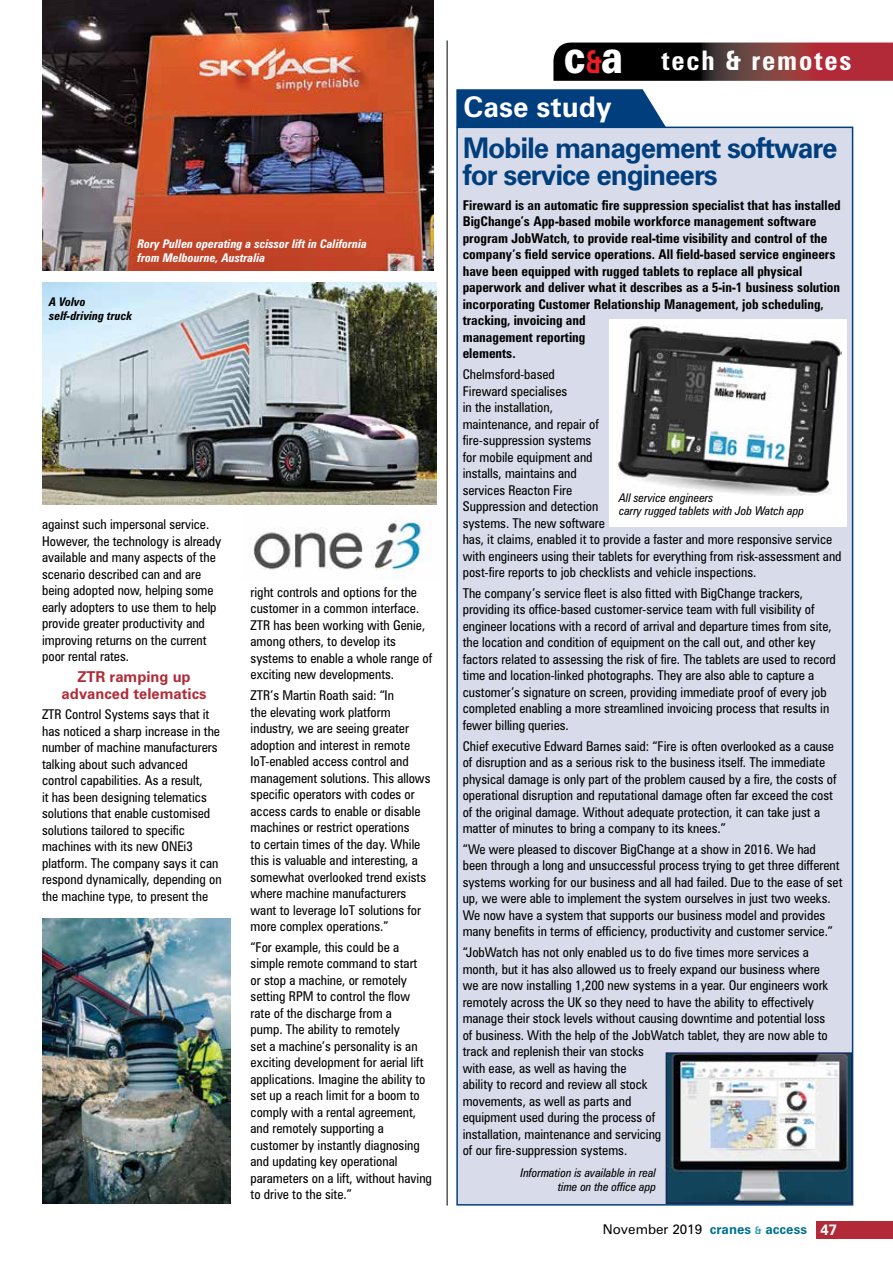
<style>
.page{position:relative;width:893px;height:1263px;background:#fff}
.page>*{position:absolute;margin:0;border:0;box-sizing:border-box;transform-origin:0 0}
.t1{font:700 28.5px/27px "Zurich BT";letter-spacing:-.04em;color:#003e7e}
.t2{font:700 28.5px "Zurich BT";color:#fff}
.t3{font:700 condensed 27px "Zurich BT";letter-spacing:.07em;color:#fff}
.t4{font:700 15px/16.5px "Zurich BT";color:#b22a37;text-align:center}
.t5{font:condensed 13.5px/16.5px "Zurich BT";color:#000}
.t6{font:700 condensed 13.5px/16.5px "Zurich BT";color:#000}
.t7{font:13.5px "Zurich BT";color:#000}
.t8{font:italic condensed 12px/13.5px "Zurich BT";color:#000}
.t9{font:italic 700 condensed 12px/13.5px "Zurich BT";color:#fff}
.t10{font:italic 700 condensed 12px/13.5px "Zurich BT";color:#000}
.s1{font-weight:900;font-stretch:normal;font-size:45.9px}
.s2{font-stretch:normal;font-size:31.65px;color:#ed1d24}
.s3{font-weight:700;color:#00728f}
.s4{font-weight:700;font-size:10.5px;color:#3c9db6}
.s5{font-weight:700;font-size:15px;color:#fff}
</style>
<div class="page">
<svg style="left:553px;top:43px;width:340px;height:38px;background:#512023"></svg>
<div style="left:816px;top:1222px;width:77px;height:17px;background:#b22a37"></div>
<img style="left:42px;top:0;width:392px;height:270px">
<img style="left:42px;top:282px;width:395px;height:222px">
<img style="left:252px;top:519px;width:178px;height:60px">
<hr style="left:447px;top:41px;width:1px;height:1164px;background:#000">
<img style="left:43px;top:918px;width:188px;height:286px">
<div style="left:456px;top:127px;width:397px;height:1078px;background:#d8dcea;border:2px solid #003e7e"></div>
<svg style="left:456px;top:89px;width:211px;height:39px;background:#114a86"></svg>
<div style="left:610px;top:320px;width:237px;height:206px;background:#fff"></div>
<img style="left:616px;top:325px;width:225px;height:171px">
<img style="left:669px;top:1055px;width:180px;height:146px">
<div style="left:666px;top:1052px;width:186px;height:152px;border:2px solid #1a2857"></div>
<p class="t9" style="left:138px;top:237px;width:231px">Rory Pullen operating a scissor lift in California from Melbourne, Australia</p>
<p class="t10" style="left:49px;top:295px;width:85px">A Volvo self-driving truck</p>
<p class="t5" style="left:42px;top:516px;width:181px">against such impersonal service.<br>However, the technology is already available and many aspects of the scenario described can and are being adopted now, helping some early adopters to use them to help provide greater productivity and improving returns on the current poor rental rates.</p>
<p class="t4" style="left:62px;top:668px;width:146px">ZTR ramping up advanced telematics</p>
<p class="t5" style="left:42px;top:706px;width:181px">ZTR Control Systems says that it has noticed a sharp increase in the number of machine manufacturers talking about such advanced control capabilities. As a result,<br>it has been designing telematics solutions that enable customised solutions tailored to specific machines with its new ONEi3 platform. The company says it can respond dynamically, depending on the machine type, to present the</p>
<p class="t5" style="left:251px;top:584px;width:183px">right controls and options for the customer in a common interface.<br>ZTR has been working with Genie, among others, to develop its systems to enable a whole range of exciting new developments.</p>
<p class="t5" style="left:251px;top:687px;width:181px">ZTR’s Martin Roath said: “In<br>the elevating work platform industry, we are seeing greater adoption and interest in remote<br>IoT-enabled access control and management solutions. This allows specific operators with codes or access cards to enable or disable machines or restrict operations<br>to certain times of the day. While this is valuable and interesting, a somewhat overlooked trend exists where machine manufacturers want to leverage IoT solutions for more complex operations.”</p>
<p class="t5" style="left:251px;top:939px;width:183px">“For example, this could be a simple remote command to start<br>or stop a machine, or remotely setting RPM to control the flow rate of the discharge from a<br>pump. The ability to remotely<br>set a machine’s personality is an exciting development for aerial lift applications. Imagine the ability to set up a reach limit for a boom to comply with a rental agreement, and remotely supporting a customer by instantly diagnosing and updating key operational parameters on a lift, without having to drive to the site.”</p>
<h2 class="t3" style="left:564px;top:44px;width:289px"><span class="s1">c</span><span class="s2">&amp;</span><span class="s1">a</span> tech &amp; remotes</h2>
<h1 class="t2" style="left:463px;top:89px;width:150px">Case study</h1>
<h1 class="t1" style="left:463px;top:134px;width:377px">Mobile management software for service engineers</h1>
<p class="t6" style="left:463px;top:197px;width:380px">Fireward is an automatic fire suppression specialist that has installed BigChange’s App-based mobile workforce management software program JobWatch, to provide real-time visibility and control of the company’s field service operations. All field-based service engineers have been equipped with rugged tablets to replace all physical paperwork and deliver what it describes as a 5-in-1 business solution incorporating Customer Relationship Management, job scheduling, tracking, invoicing and<br>management reporting<br>elements.</p>
<p class="t5" style="left:463px;top:366px;width:380px">Chelmsford-based<br>Fireward specialises<br>in the installation,<br>maintenance, and repair of<br>fire-suppression systems<br>for mobile equipment and<br>installs, maintains and<br>services Reacton Fire<br>Suppression and detection<br>systems. The new software<br>has, it claims, enabled it to provide a faster and more responsive service with engineers using their tablets for everything from risk-assessment and post-fire reports to job checklists and vehicle inspections.</p>
<p class="t5" style="left:463px;top:585px;width:375px">The company’s service fleet is also fitted with BigChange trackers, providing its office-based customer-service team with full visibility of engineer locations with a record of arrival and departure times from site, the location and condition of equipment on the call out, and other key factors related to assessing the risk of fire. The tablets are used to record time and location-linked photographs. They are also able to capture a customer’s signature on screen, providing immediate proof of every job completed enabling a more streamlined invoicing process that results in fewer billing queries.</p>
<p class="t5" style="left:463px;top:737px;width:375px">Chief executive Edward Barnes said: “Fire is often overlooked as a cause of disruption and as a serious risk to the business itself. The immediate physical damage is only part of the problem caused by a fire, the costs of operational disruption and reputational damage often far exceed the cost of the original damage. Without adequate protection, it can take just a matter of minutes to bring a company to its knees.”</p>
<p class="t5" style="left:463px;top:841px;width:381px">“We were pleased to discover BigChange at a show in 2016. We had been through a long and unsuccessful process trying to get three different systems working for our business and all had failed. Due to the ease of set up, we were able to implement the system ourselves in just two weeks.<br>We now have a system that supports our business model and provides many benefits in terms of efficiency, productivity and customer service.”</p>
<p class="t5" style="left:463px;top:944px;width:367px">“JobWatch has not only enabled us to do five times more services a month, but it has also allowed us to freely expand our business where we are now installing 1,200 new systems in a year. Our engineers work remotely across the UK so they need to have the ability to effectively manage their stock levels without causing downtime and potential loss of business. With the help of the JobWatch tablet, they are now able to track and replenish their van stocks<br>with ease, as well as having the<br>ability to record and review all stock<br>movements, as well as parts and<br>equipment used during the process of<br>installation, maintenance and servicing<br>of our fire-suppression systems.</p>
<p class="t8" style="left:619px;top:491px;width:186px">All service engineers<br>carry rugged tablets with Job Watch app</p>
<p class="t8" style="left:520px;top:1166px;width:137px;text-align:right">Information is available in real time on the office app</p>
<p class="t7" style="left:603px;top:1221px;width:236px">November 2019 <span class="s3">cranes</span> <span class="s4">&amp;</span> <span class="s3">access</span> <span class="s5">417</span></p>
</div>
